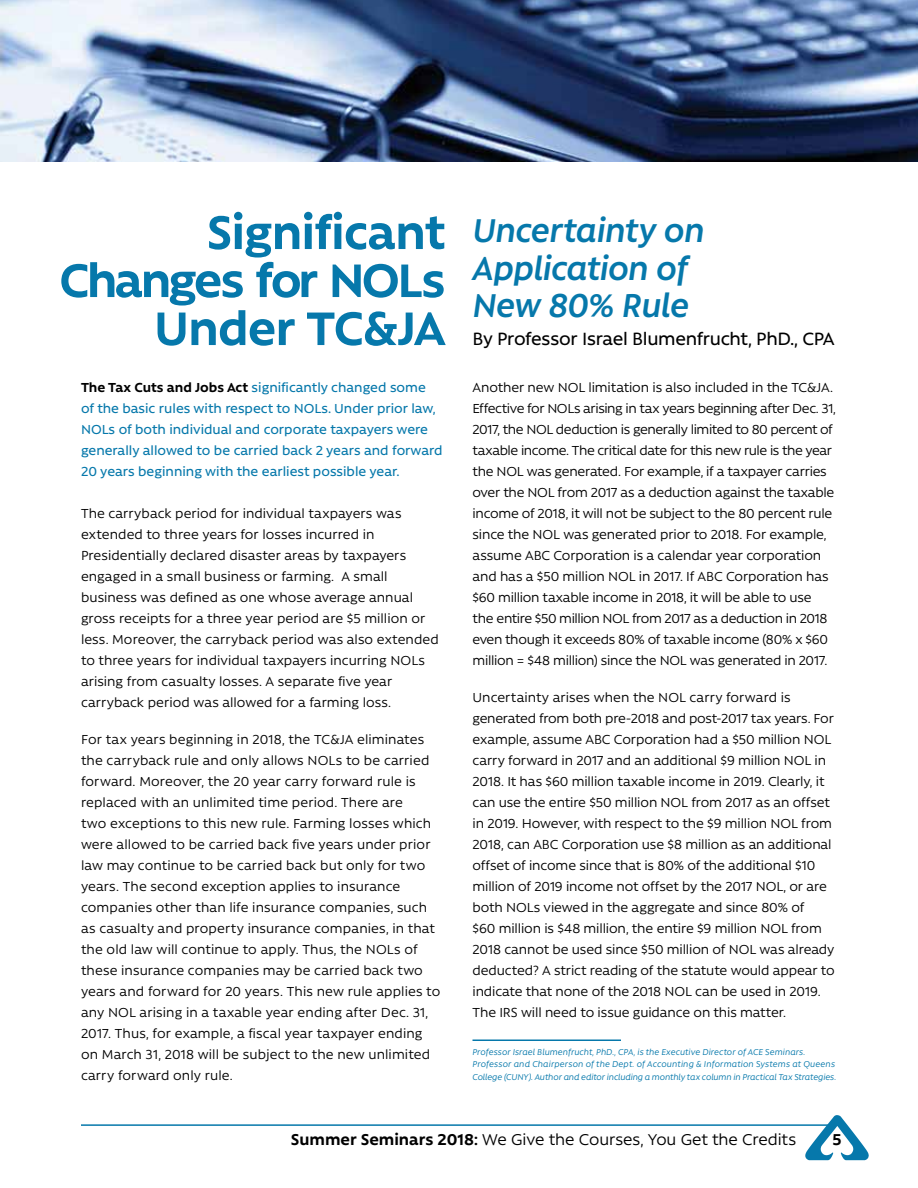
<style>
.page{position:relative;width:918px;height:1188px;background:#fff}
.page>*{position:absolute;margin:0;border:0;box-sizing:border-box;transform-origin:0 0}
.t1{font:700 54px/48px "Rawson Pro";letter-spacing:-.025em;color:#0678ab;text-align:right}
.t2{font:italic 600 37.8px/37.8px "Rawson Pro";letter-spacing:-.015em;color:#0678ab}
.t3{font:500 20.4px "Rawson Pro";letter-spacing:-.015em;color:#000}
.t4{font:18px "Rawson Pro";letter-spacing:-.005em;color:#000}
.t5{font:700 18px "Rawson Pro";color:#000}
.t6{font:15px/21px "Rawson Pro";letter-spacing:-.005em;color:#000}
.t7{font:500 15px/21px "Rawson Pro";color:#0678ab}
.t8{font:italic 9.75px/12.8px "Rawson Pro";letter-spacing:.005em;color:#0678ab}
.s1{font-weight:700;color:#000}
.s2{font-weight:700}
</style>
<div class="page">
<img style="left:0;top:0;width:918px;height:162px">
<hr style="left:81px;top:1124px;width:756px;height:2px;background:#0678ab">
<svg style="left:805px;top:1115px;width:64px;height:45px"></svg>
<hr style="left:472px;top:1040px;width:149px;height:1px;background:#0678ab">
<h1 class="t1" style="left:59px;top:207px;width:388px">Significant<br>Changes for NOLs<br>Under TC&amp;JA</h1>
<h2 class="t2" style="left:472px;top:210px;width:234px">Uncertainty on<br>Application of<br>New 80% Rule</h2>
<h3 class="t3" style="left:472px;top:327px;width:364px">By Professor Israel Blumenfrucht, PhD., CPA</h3>
<p class="t7" style="left:81px;top:376px;width:363px"><span class="s1">The Tax Cuts and Jobs Act</span> significantly changed some of the basic rules with respect to NOLs. Under prior law, NOLs of both individual and corporate taxpayers were generally allowed to be carried back 2 years and forward 20 years beginning with the earliest possible year.</p>
<p class="t6" style="left:81px;top:502px;width:359px">The carryback period for individual taxpayers was extended to three years for losses incurred in Presidentially declared disaster areas by taxpayers engaged in a small business or farming. A small business was defined as one whose average annual gross receipts for a three year period are $5 million or less. Moreover, the carryback period was also extended to three years for individual taxpayers incurring NOLs arising from casualty losses. A separate five year carryback period was allowed for a farming loss.</p>
<p class="t6" style="left:81px;top:729px;width:361px">For tax years beginning in 2018, the TC&amp;JA eliminates the carryback rule and only allows NOLs to be carried forward. Moreover, the 20 year carry forward rule is replaced with an unlimited time period. There are<br>two exceptions to this new rule. Farming losses which were allowed to be carried back five years under prior law may continue to be carried back but only for two years. The second exception applies to insurance companies other than life insurance companies, such as casualty and property insurance companies, in that the old law will continue to apply. Thus, the NOLs of these insurance companies may be carried back two years and forward for 20 years. This new rule applies to any NOL arising in a taxable year ending after Dec. 31, 2017. Thus, for example, a fiscal year taxpayer ending on March 31, 2018 will be subject to the new unlimited carry forward only rule.</p>
<p class="t6" style="left:472px;top:376px;width:365px">Another new NOL limitation is also included in the TC&amp;JA.<br>Effective for NOLs arising in tax years beginning after Dec. 31, 2017, the NOL deduction is generally limited to 80 percent of taxable income. The critical date for this new rule is the year the NOL was generated. For example, if a taxpayer carries over the NOL from 2017 as a deduction against the taxable income of 2018, it will not be subject to the 80 percent rule since the NOL was generated prior to 2018. For example, assume ABC Corporation is a calendar year corporation and has a $50 million NOL in 2017. If ABC Corporation has $60 million taxable income in 2018, it will be able to use the entire $50 million NOL from 2017 as a deduction in 2018 even though it exceeds 80% of taxable income (80% x $60 million = $48 million) since the NOL was generated in 2017.</p>
<p class="t6" style="left:472px;top:687px;width:364px">Uncertainty arises when the NOL carry forward is generated from both pre-2018 and post-2017 tax years. For example, assume ABC Corporation had a $50 million NOL carry forward in 2017 and an additional $9 million NOL in 2018. It has $60 million taxable income in 2019. Clearly, it can use the entire $50 million NOL from 2017 as an offset in 2019. However, with respect to the $9 million NOL from 2018, can ABC Corporation use $8 million as an additional offset of income since that is 80% of the additional $10 million of 2019 income not offset by the 2017 NOL, or are both NOLs viewed in the aggregate and since 80% of<br>$60 million is $48 million, the entire $9 million NOL from 2018 cannot be used since $50 million of NOL was already deducted? A strict reading of the statute would appear to indicate that none of the 2018 NOL can be used in 2019.<br>The IRS will need to issue guidance on this matter.</p>
<p class="t8" style="left:472px;top:1045px;width:365px">Professor Israel Blumenfrucht, PhD., CPA, is the Executive Director of ACE Seminars.<br>Professor and Chairperson of the Dept. of Accounting &amp; Information Systems at Queens<br>College (CUNY). Author and editor including a monthly tax column in Practical Tax Strategies.</p>
<p class="t4" style="left:291px;top:1130px;width:507px"><span class="s2">Summer Seminars 2018:</span> We Give the Courses, You Get the Credits</p>
<p class="t5" style="left:832px;top:1129px;width:11px">5</p>
</div>
